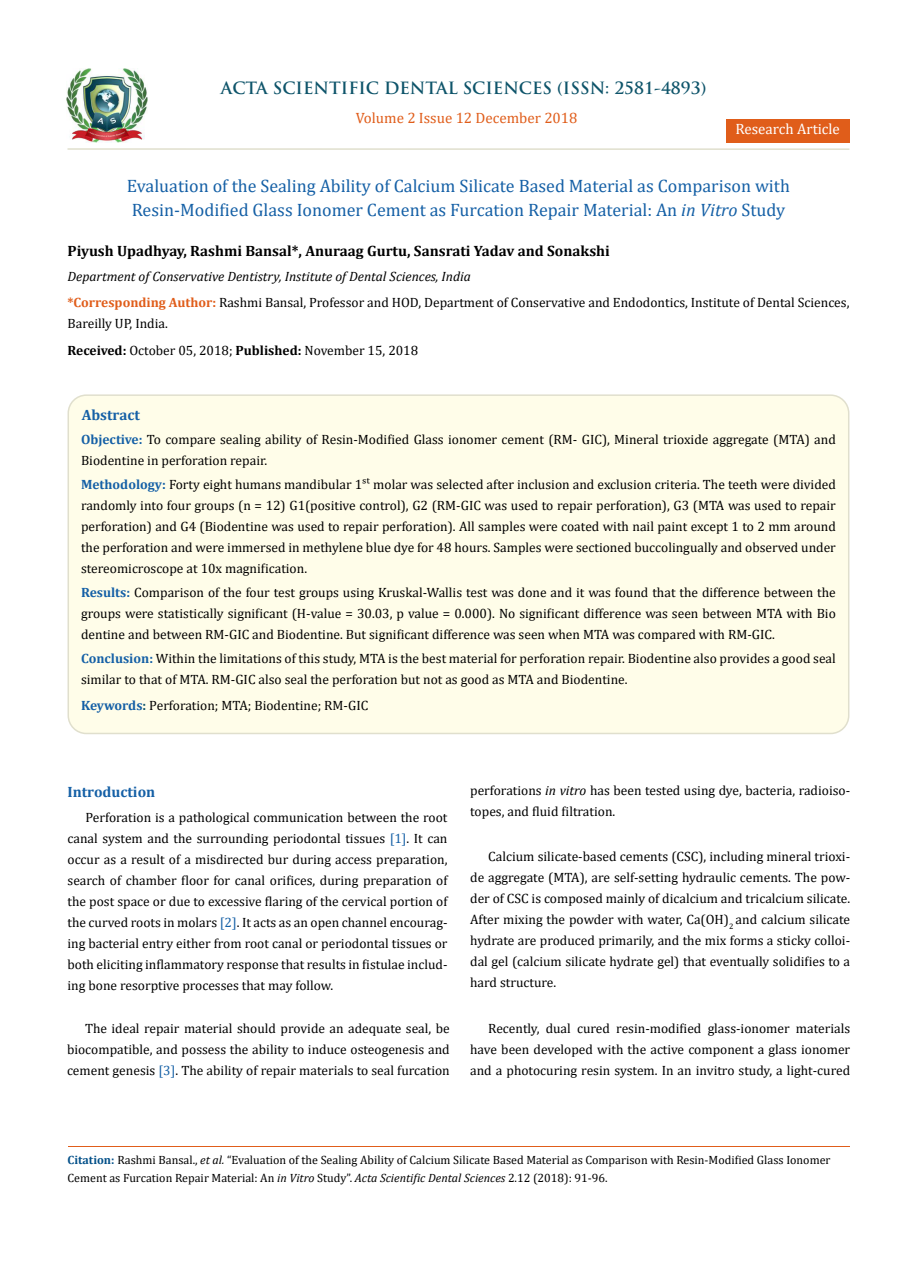
<style>
.page{position:relative;width:917px;height:1262px;background:#fff}
.page>*{position:absolute;margin:0;border:0;box-sizing:border-box;transform-origin:0 0}
.t1{font:18px/24px "Cambria";color:#1560a6}
.t2{font:700 16.5px "Trajan Pro";color:#0e546a}
.t3{font:700 15px "Cambria";color:#000}
.t4{font:15px "Cambria";color:#e05d1a}
.t5{font:700 15px "Cambria";color:#1560a6}
.t6{font:15px "Cambria";color:#fff}
.t7{font:13.5px/21px "Cambria";color:#000;text-align:justify}
.t8{font:12px/18px "Cambria";color:#000}
.s1{font-style:italic}
.s2{font-weight:700;color:#e05d1a}
.s3{font-weight:700}
.s4{font-weight:700;color:#1560a6}
.s5{font-weight:700;color:#0e546a}
.s6{color:#1560a6}
.s7{font-weight:700;color:#035089}
</style>
<div class="page">
<img style="left:67px;top:68px;width:80px;height:74px">
<div style="left:726px;top:119px;width:123px;height:23px;background:#e05d1a"></div>
<div style="left:68px;top:395px;width:780px;height:338px;background:#fffde9;border-radius:18px"></div>
<div style="left:67px;top:394px;width:782px;height:340px;border:2px solid #e0dfcd;border-radius:18px"></div>
<hr style="left:67px;top:148px;width:782px;height:2px;background:#e0dfcd">
<hr style="left:68px;top:1146px;width:782px;height:1px;background:#e05d1a">
<p class="t2" style="left:221px;top:77px;width:487px">ACTA SCIENTIFIC DENTAL SCIENCES (ISSN: 2581-4893)</p>
<p class="t4" style="left:356px;top:109px;width:223px">Volume 2 Issue 12 December 2018</p>
<p class="t6" style="left:735px;top:120px;width:106px">Research Article</p>
<h1 class="t1" style="left:127px;top:174px;width:664px">Evaluation of the Sealing Ability of Calcium Silicate Based Material as Comparison with<br>Resin-Modified Glass Ionomer Cement as Furcation Repair Material: An <span class="s1">in Vitro</span> Study</h1>
<p class="t3" style="left:67px;top:240px;width:544px">Piyush Upadhyay, Rashmi Bansal*, Anuraag Gurtu, Sansrati Yadav and Sonakshi</p>
<p class="t7" style="left:67px;top:263px;width:783px;line-height:26.2px"><span class="s1">Department of Conservative Dentistry, Institute of Dental Sciences, India<br></span><span class="s2">*Corresponding Author:</span> Rashmi Bansal, Professor and HOD, Department of Conservative and Endodontics, Institute of Dental Sciences,</p>
<p class="t7" style="left:67px;top:313px;width:102px">Bareilly UP, India.</p>
<p class="t7" style="left:67px;top:340px;width:352px"><span class="s3">Received:</span> October 05, 2018; <span class="s3">Published:</span> November 15, 2018</p>
<p class="t5" style="left:82px;top:404px;width:60px">Abstract</p>
<p class="t7" style="left:81px;top:429px;width:756px"><span class="s4">Objective:</span> To compare sealing ability of Resin-Modified Glass ionomer cement (RM- GIC), Mineral trioxide aggregate (MTA) and<br>Biodentine in perforation repair.</p>
<p class="t7" style="left:81px;top:474px;width:756px"><span class="s4">Methodology:</span> Forty eight humans mandibular 1st molar was selected after inclusion and exclusion criteria. The teeth were divided randomly into four groups (n = 12) G1(positive control), G2 (RM-GIC was used to repair perforation), G3 (MTA was used to repair perforation) and G4 (Biodentine was used to repair perforation). All samples were coated with nail paint except 1 to 2 mm around the perforation and were immersed in methylene blue dye for 48 hours. Samples were sectioned buccolingually and observed under stereomicroscope at 10x magnification.</p>
<p class="t7" style="left:81px;top:582px;width:756px"><span class="s4">Results:</span> Comparison of the four test groups using Kruskal-Wallis test was done and it was found that the difference between the groups were statistically significant (H-value = 30.03, p value = 0.000). No significant difference was seen between MTA with Bio dentine and between RM-GIC and Biodentine. But significant difference was seen when MTA was compared with RM-GIC.</p>
<p class="t7" style="left:81px;top:648px;width:756px"><span class="s4">Conclusion:</span> Within the limitations of this study, MTA is the best material for perforation repair. Biodentine also provides a good seal similar to that of MTA. RM-GIC also seal the perforation but not as good as MTA and Biodentine.</p>
<p class="t7" style="left:81px;top:694px;width:289px"><span class="s4">Keywords</span><span class="s5">:</span> Perforation; MTA; Biodentine; RM-GIC</p>
<p class="t5" style="left:67px;top:781px;width:89px">Introduction</p>
<p class="t7" style="left:68px;top:806px;width:381px;text-indent:18px">Perforation is a pathological communication between the root canal system and the surrounding periodontal tissues <span class="s6">[1]</span>. It can occur as a result of a misdirected bur during access preparation, search of chamber floor for canal orifices, during preparation of the post space or due to excessive flaring of the cervical portion of the curved roots in molars <span class="s6">[2]</span>. It acts as an open channel encourag&shy;ing bacterial entry either from root canal or periodontal tissues or both eliciting inflammatory response that results in fistulae includ&shy;ing bone resorptive processes that may follow.</p>
<p class="t7" style="left:67px;top:1017px;width:384px;text-indent:18px">The ideal repair material should provide an adequate seal, be biocompatible, and possess the ability to induce osteogenesis and cement genesis <span class="s6">[3]</span>. The ability of repair materials to seal furcation</p>
<p class="t7" style="left:470px;top:780px;width:381px">perforations <span class="s1">in vitro</span> has been tested using dye, bacteria, radioiso&shy;topes, and fluid filtration.</p>
<p class="t7" style="left:470px;top:846px;width:381px;text-indent:18px">Calcium silicate-based cements (CSC), including mineral trioxi&shy;de aggregate (MTA), are self-setting hydraulic cements. The pow&shy;der of CSC is composed mainly of dicalcium and tricalcium silicate.<br>After mixing the powder with water, Ca(OH)<sub>2</sub> and calcium silicate hydrate are produced primarily, and the mix forms a sticky colloi&shy;dal gel (calcium silicate hydrate gel) that eventually solidifies to a hard structure.</p>
<p class="t7" style="left:470px;top:1017px;width:381px;text-indent:18px">Recently, dual cured resin-modified glass-ionomer materials have been developed with the active component a glass ionomer and a photocuring resin system. In an invitro study, a light-cured</p>
<p class="t8" style="left:68px;top:1151px;width:764px"><span class="s7">Citation:</span> Rashmi Bansal., <span class="s1">et al.</span> “Evaluation of the Sealing Ability of Calcium Silicate Based Material as Comparison with Resin-Modified Glass Ionomer<br>Cement as Furcation Repair Material: An <span class="s1">in Vitro</span> Study”. <span class="s1">Acta Scientific Dental Sciences</span> 2.12 (2018): 91-96.</p>
</div>
